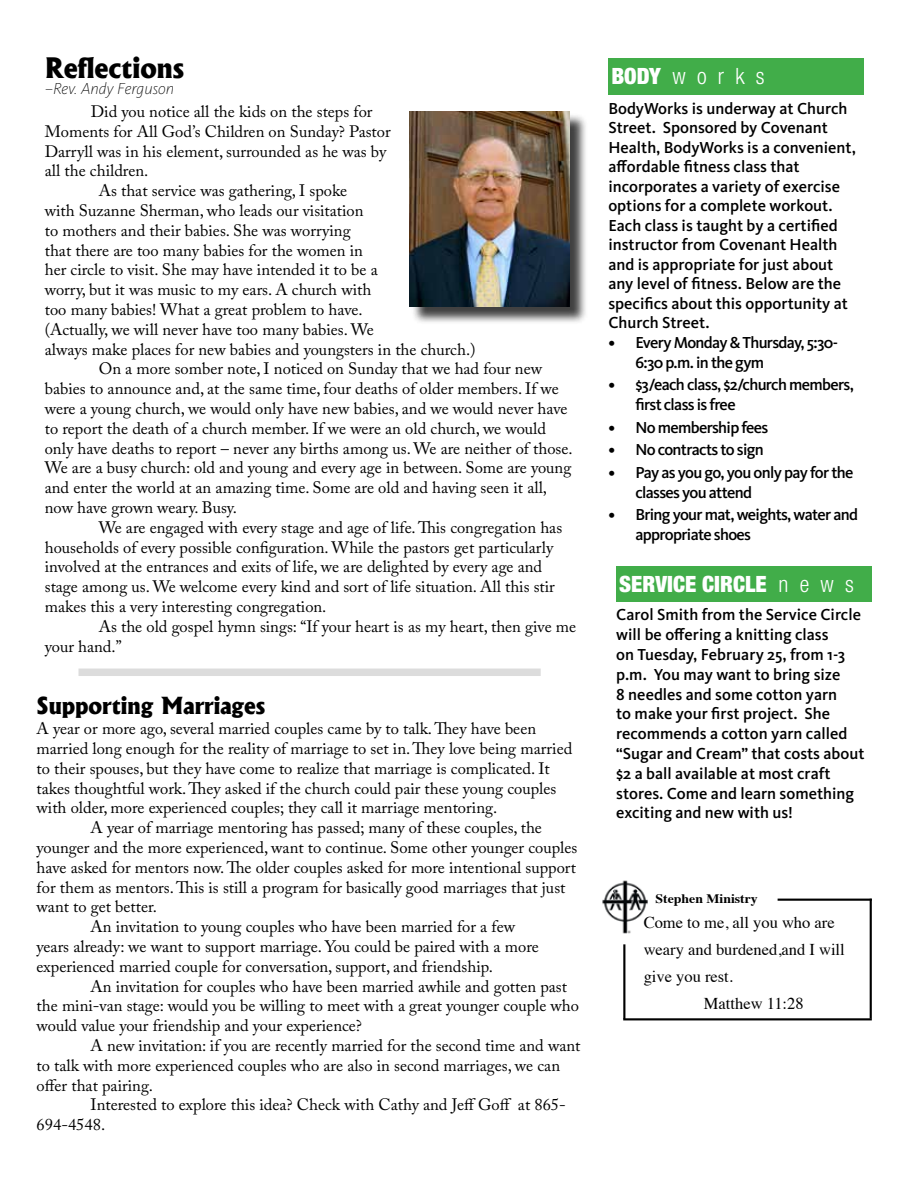
<style>
.page{position:relative;width:918px;height:1188px;background:#fff}
.page>*{position:absolute;margin:0;border:0;box-sizing:border-box;transform-origin:0 0}
.t1{font:800 27px "Albertus";color:#000}
.t2{font:800 22.5px "Albertus";color:#000}
.t3{font:900 condensed 22.5px "Helvetica Neue LT Pro";color:#fff}
.t4{font:300 condensed 22.5px "Helvetica Neue LT Pro";letter-spacing:.5em;color:#fff}
.t5{font:16.5px "Adobe Caslon Pro";color:#000}
.t6{font:500 16.5px/19.5px "Kievit OT";color:#000}
.t7{font:500 16.5px/19.5px "Kievit OT";letter-spacing:-.04em;color:#000}
.t8{font:16.5px "Times";color:#000}
.t9{font:italic 200 16.5px "Kievit OT";color:#000}
.t10{font:700 12.9px "Times";color:#000;scale:1.07 1}
.s1{font-weight:900}
.s2{font-weight:300}
</style>
<div class="page">
<div style="left:616px;top:566px;width:256px;height:35px;background:#41ad49"></div>
<div style="left:412px;top:113px;width:176px;height:212px;background:#000;opacity:.75"></div>
<img style="left:409px;top:111px;width:160px;height:195px">
<div style="left:78px;top:669px;width:463px;height:7px;background:#dcdcdc"></div>
<div style="left:608px;top:58px;width:256px;height:36px;background:#41ad49"></div>
<hr style="left:623px;top:944px;width:2px;height:75px;background:#000">
<hr style="left:623px;top:1018px;width:249px;height:2px;background:#000">
<hr style="left:778px;top:899px;width:94px;height:2px;background:#000">
<hr style="left:870px;top:899px;width:2px;height:120px;background:#000">
<img style="left:602px;top:880px;width:46px;height:54px">
<h1 class="t1" style="left:45px;top:51px;width:141px">Reflections</h1>
<p class="t9" style="left:45px;top:79px;width:131px">–Rev. Andy Ferguson</p>
<p class="t5" style="left:91px;top:102px;width:283px">Did you notice all the kids on the steps for</p>
<p class="t5" style="left:45px;top:121px;width:347px">Moments for All God’s Children on Sunday? Pastor</p>
<p class="t5" style="left:45px;top:141px;width:343px">Darryll was in his element, surrounded as he was by</p>
<p class="t5" style="left:45px;top:161px;width:105px">all the children.</p>
<p class="t5" style="left:99px;top:181px;width:250px">As that service was gathering, I spoke</p>
<p class="t5" style="left:45px;top:201px;width:320px">with Suzanne Sherman, who leads our visitation</p>
<p class="t5" style="left:45px;top:220px;width:307px">to mothers and their babies. She was worrying</p>
<p class="t5" style="left:45px;top:240px;width:320px">that there are too many babies for the women in</p>
<p class="t5" style="left:45px;top:260px;width:334px">her circle to visit. She may have intended it to be a</p>
<p class="t5" style="left:45px;top:280px;width:328px">worry, but it was music to my ears. A church with</p>
<p class="t5" style="left:45px;top:300px;width:319px">too many babies! What a great problem to have.</p>
<p class="t5" style="left:45px;top:319px;width:330px">(Actually, we will never have too many babies. We</p>
<p class="t5" style="left:45px;top:339px;width:432px">always make places for new babies and youngsters in the church.)</p>
<p class="t5" style="left:99px;top:359px;width:445px">On a more somber note, I noticed on Sunday that we had four new</p>
<p class="t5" style="left:45px;top:379px;width:516px">babies to announce and, at the same time, four deaths of older members. If we</p>
<p class="t5" style="left:45px;top:399px;width:524px">were a young church, we would only have new babies, and we would never have</p>
<p class="t5" style="left:45px;top:418px;width:503px">to report the death of a church member. If we were an old church, we would</p>
<p class="t5" style="left:45px;top:438px;width:529px">only have deaths to report – never any births among us. We are neither of those.</p>
<p class="t5" style="left:45px;top:458px;width:528px">We are a busy church: old and young and every age in between. Some are young</p>
<p class="t5" style="left:45px;top:478px;width:504px">and enter the world at an amazing time. Some are old and having seen it all,</p>
<p class="t5" style="left:45px;top:498px;width:194px">now have grown weary. Busy.</p>
<p class="t5" style="left:99px;top:517px;width:465px">We are engaged with every stage and age of life. This congregation has</p>
<p class="t5" style="left:45px;top:537px;width:510px">households of every possible configuration. While the pastors get particularly</p>
<p class="t5" style="left:45px;top:557px;width:499px">involved at the entrances and exits of life, we are delighted by every age and</p>
<p class="t5" style="left:45px;top:577px;width:512px">stage among us. We welcome every kind and sort of life situation. All this stir</p>
<p class="t5" style="left:45px;top:597px;width:283px">makes this a very interesting congregation.</p>
<p class="t5" style="left:99px;top:616px;width:479px">As the old gospel hymn sings: “If your heart is as my heart, then give me</p>
<p class="t5" style="left:45px;top:636px;width:78px">your hand.”</p>
<h2 class="t2" style="left:37px;top:692px;width:230px">Supporting Marriages</h2>
<p class="t5" style="left:37px;top:719px;width:501px">A year or more ago, several married couples came by to talk. They have been</p>
<p class="t5" style="left:37px;top:739px;width:537px">married long enough for the reality of marriage to set in. They love being married</p>
<p class="t5" style="left:37px;top:758px;width:515px">to their spouses, but they have come to realize that marriage is complicated. It</p>
<p class="t5" style="left:37px;top:778px;width:521px">takes thoughtful work. They asked if the church could pair these young couples</p>
<p class="t5" style="left:37px;top:798px;width:462px">with older, more experienced couples; they call it marriage mentoring.</p>
<p class="t5" style="left:91px;top:818px;width:453px">A year of marriage mentoring has passed; many of these couples, the</p>
<p class="t5" style="left:37px;top:838px;width:542px">younger and the more experienced, want to continue. Some other younger couples</p>
<p class="t5" style="left:37px;top:857px;width:541px">have asked for mentors now. The older couples asked for more intentional support</p>
<p class="t5" style="left:37px;top:877px;width:530px">for them as mentors. This is still a program for basically good marriages that just</p>
<p class="t5" style="left:37px;top:897px;width:122px">want to get better.</p>
<p class="t5" style="left:91px;top:917px;width:426px">An invitation to young couples who have been married for a few</p>
<p class="t5" style="left:37px;top:937px;width:504px">years already: we want to support marriage. You could be paired with a more</p>
<p class="t5" style="left:37px;top:956px;width:458px">experienced married couple for conversation, support, and friendship.</p>
<p class="t5" style="left:91px;top:976px;width:478px">An invitation for couples who have been married awhile and gotten past</p>
<p class="t5" style="left:37px;top:996px;width:544px">the mini-van stage: would you be willing to meet with a great younger couple who</p>
<p class="t5" style="left:37px;top:1016px;width:327px">would value your friendship and your experience?</p>
<p class="t5" style="left:91px;top:1036px;width:491px">A new invitation: if you are recently married for the second time and want</p>
<p class="t5" style="left:37px;top:1055px;width:525px">to talk with more experienced couples who are also in second marriages, we can</p>
<p class="t5" style="left:37px;top:1075px;width:118px">offer that pairing.</p>
<p class="t5" style="left:91px;top:1095px;width:477px">Interested to explore this idea? Check with Cathy and Jeff Goff at 865-</p>
<p class="t5" style="left:37px;top:1115px;width:70px">694-4548.</p>
<h2 class="t4" style="left:611px;top:64px;width:155px"><span class="s1">BODY</span> works</h2>
<p class="t6" style="left:608px;top:99px;width:249px">BodyWorks is underway at Church<br>Street. Sponsored by Covenant<br>Health, BodyWorks is a convenient, affordable fitness class that incorporates a variety of exercise options for a complete workout.<br>Each class is taught by a certified instructor from Covenant Health and is appropriate for just about any level of fitness. Below are the specifics about this opportunity at<br>Church Street.</p>
<p class="t7" style="left:635px;top:333px;width:204px;text-indent:-27px">• Every Monday &amp; Thursday, 5:30-<br>6:30 p.m. in the gym</p>
<p class="t7" style="left:635px;top:375px;width:220px;text-indent:-27px">• $3/each class, $2/church members, first class is free</p>
<p class="t7" style="left:608px;top:417px;width:161px">• No membership fees</p>
<p class="t7" style="left:608px;top:440px;width:157px">• No contracts to sign</p>
<p class="t7" style="left:635px;top:463px;width:220px;text-indent:-27px">• Pay as you go, you only pay for the classes you attend</p>
<p class="t7" style="left:635px;top:505px;width:224px;text-indent:-27px">• Bring your mat, weights, water and appropriate shoes</p>
<h2 class="t3" style="left:619px;top:570px;width:236px">SERVICE CIRCLE <span class="s2">n e w s</span></h2>
<p class="t6" style="left:616px;top:605px;width:250px">Carol Smith from the Service Circle will be offering a knitting class<br>on Tuesday, February 25, from 1-3 p.m. You may want to bring size<br>8 needles and some cotton yarn<br>to make your first project. She recommends a cotton yarn called “Sugar and Cream” that costs about $2 a ball available at most craft stores. Come and learn something exciting and new with us!</p>
<p class="t10" style="left:655px;top:886px;width:97px">Stephen Ministry</p>
<p class="t8" style="left:644px;top:907px;width:193px">Come to me, all you who are</p>
<p class="t8" style="left:644px;top:934px;width:203px">weary and burdened,and I will</p>
<p class="t8" style="left:644px;top:961px;width:91px">give you rest.</p>
<p class="t8" style="left:704px;top:988px;width:101px">Matthew 11:28</p>
</div>
